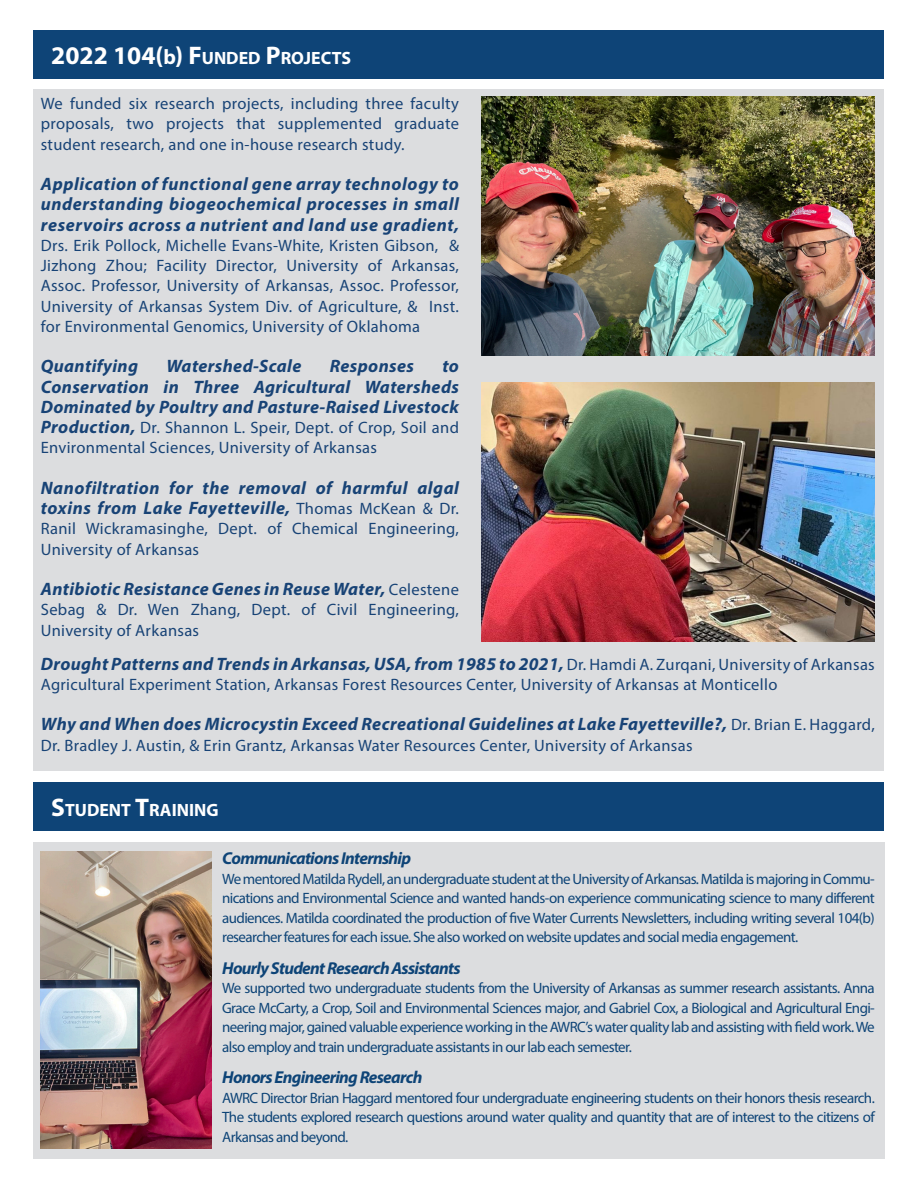
<style>
.page{position:relative;width:918px;height:1188px;background:#fff}
.page>*{position:absolute;margin:0;border:0;box-sizing:border-box;transform-origin:0 0}
.t1{font:italic 700 18px/20.2px "Myriad Pro";letter-spacing:.02em;color:#184376;text-align:justify}
.t2{font:700 17.85px "Myriad Pro";color:#fff}
.t3{font:italic 700 17.25px "Myriad Pro";letter-spacing:-.04em;color:#0e4477}
.t4{font:16.5px/20.2px "Myriad Pro";letter-spacing:.02em;color:#184376}
.t5{font:15px/19.5px "Myriad Pro";letter-spacing:-.04em;color:#0e4477;text-align:justify}
.s1{font-size:25.5px}
.s2{font-size:21px}
.s3{font-weight:700;font-style:italic;font-size:18px}
.s4{font-weight:400;font-style:normal;font-size:16.5px}
</style>
<div class="page">
<div style="left:33px;top:89px;width:851px;height:682px;background:#dcdddf"></div>
<div style="left:33px;top:31px;width:851px;height:48px;background:#0e4477"></div>
<div style="left:33px;top:842px;width:851px;height:316px;background:#dcdddf"></div>
<div style="left:33px;top:782px;width:851px;height:48px;background:#0e4477"></div>
<img style="left:482px;top:97px;width:393px;height:259px">
<img style="left:41px;top:852px;width:171px;height:297px">
<img style="left:482px;top:383px;width:393px;height:259px">
<p class="t2" style="left:51px;top:47px;width:301px"><span class="s1">2022 104(</span><span class="s2">b</span><span class="s1">) F</span>UNDED <span class="s1">P</span>ROJECTS</p>
<p class="t4" style="left:41px;top:93px;width:420px;text-align:justify">We funded six research projects, including three faculty proposals, two projects that supplemented graduate student research, and one in-house research study.</p>
<p class="t1" style="left:41px;top:173px;width:420px">Application of functional gene array technology to understanding biogeochemical processes in small reservoirs across a nutrient and land use gradient,</p>
<p class="t4" style="left:41px;top:235px;width:420px;text-align:justify">Drs. Erik Pollock, Michelle Evans-White, Kristen Gibson, &amp; Jizhong Zhou; Facility Director, University of Arkansas, Assoc. Professor, University of Arkansas, Assoc. Professor, University of Arkansas System Div. of Agriculture, &amp; Inst. for Environmental Genomics, University of Oklahoma</p>
<p class="t1" style="left:41px;top:356px;width:99px">Quantifying</p>
<p class="t1" style="left:167px;top:356px;width:136px">Watershed-Scale</p>
<p class="t1" style="left:330px;top:356px;width:86px">Responses</p>
<p class="t1" style="left:41px;top:356px;width:420px;text-indent:402px">to Conservation in Three Agricultural Watersheds Dominated by Poultry and Pasture-Raised Livestock</p>
<p class="t4" style="left:41px;top:417px;width:420px"><span class="s3">Production,</span> Dr. Shannon L. Speir, Dept. of Crop, Soil and<br>Environmental Sciences, University of Arkansas</p>
<p class="t1" style="left:41px;top:477px;width:420px">Nanofiltration for the removal of harmful algal toxins from Lake Fayetteville, <span class="s4">Thomas McKean &amp; Dr.</span></p>
<p class="t4" style="left:41px;top:518px;width:420px">Ranil Wickramasinghe, Dept. of Chemical Engineering,<br>University of Arkansas</p>
<p class="t1" style="left:41px;top:578px;width:420px">Antibiotic Resistance Genes in Reuse Water, <span class="s4">Celestene</span></p>
<p class="t4" style="left:41px;top:599px;width:420px">Sebag &amp; Dr. Wen Zhang, Dept. of Civil Engineering,<br>University of Arkansas</p>
<p class="t1" style="left:41px;top:653px;width:836px">Drought Patterns and Trends in Arkansas, USA, from 1985 to 2021, <span class="s4">Dr. Hamdi A. Zurqani, University of Arkansas</span></p>
<p class="t4" style="left:41px;top:674px;width:738px">Agricultural Experiment Station, Arkansas Forest Resources Center, University of Arkansas at Monticello</p>
<p class="t1" style="left:41px;top:714px;width:835px">Why and When does Microcystin Exceed Recreational Guidelines at Lake Fayetteville?, <span class="s4">Dr. Brian E. Haggard,</span></p>
<p class="t4" style="left:41px;top:735px;width:653px">Dr. Bradley J. Austin, &amp; Erin Grantz, Arkansas Water Resources Center, University of Arkansas</p>
<p class="t2" style="left:51px;top:798px;width:169px"><span class="s1">S</span>TUDENT <span class="s1">T</span>RAINING</p>
<p class="t3" style="left:222px;top:847px;width:190px">Communications Internship</p>
<p class="t5" style="left:222px;top:869px;width:654px">We mentored Matilda Rydell, an undergraduate student at the University of Arkansas. Matilda is majoring in Commu&shy;nications and Environmental Science and wanted hands-on experience communicating science to many different audiences. Matilda coordinated the production of five Water Currents Newsletters, including writing several 104(b) researcher features for each issue. She also worked on website updates and social media engagement.</p>
<p class="t3" style="left:222px;top:957px;width:240px">Hourly Student Research Assistants</p>
<p class="t5" style="left:222px;top:978px;width:654px">We supported two undergraduate students from the University of Arkansas as summer research assistants. Anna Grace McCarty, a Crop, Soil and Environmental Sciences major, and Gabriel Cox, a Biological and Agricultural Engi&shy;neering major, gained valuable experience working in the AWRC’s water quality lab and assisting with field work. We also employ and train undergraduate assistants in our lab each semester.</p>
<p class="t3" style="left:222px;top:1066px;width:202px">Honors Engineering Research</p>
<p class="t5" style="left:222px;top:1088px;width:654px">AWRC Director Brian Haggard mentored four undergraduate engineering students on their honors thesis research.<br>The students explored research questions around water quality and quantity that are of interest to the citizens of Arkansas and beyond.</p>
</div>
